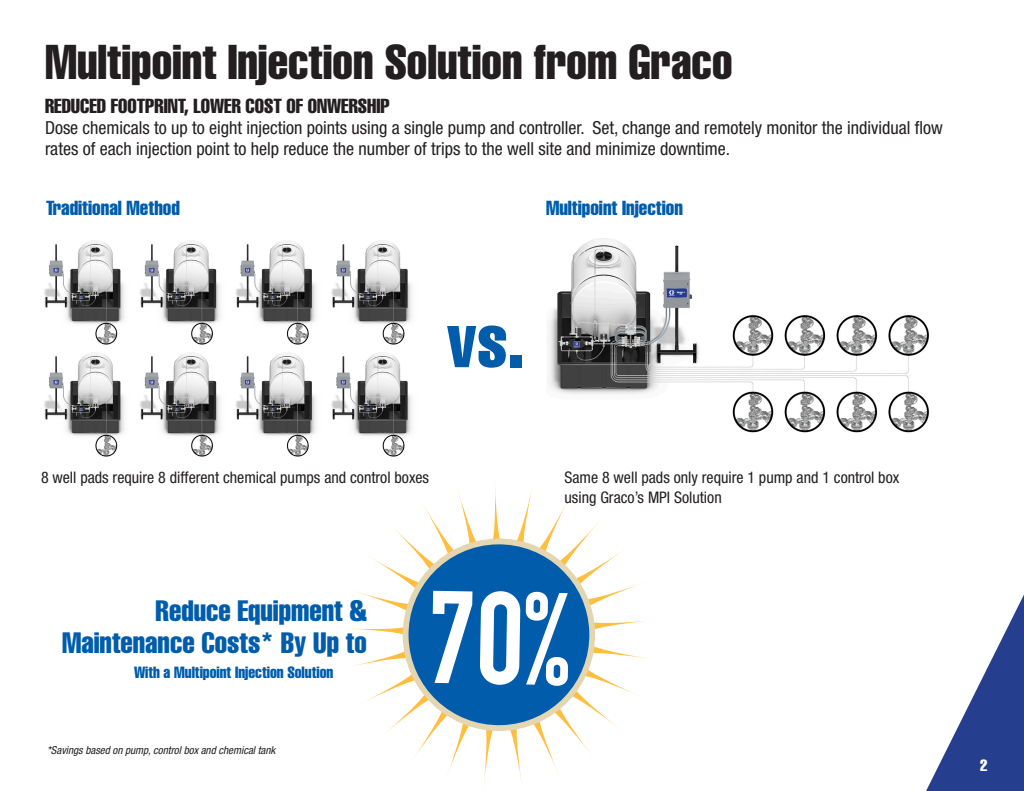
<style>
.page{position:relative;width:1024px;height:791px;background:#fff}
.page>*{position:absolute;margin:0;border:0;box-sizing:border-box;transform-origin:0 0}
.Body_Copy_White{font:72px "Helvetica LT Std Comp";color:#015dab}
.t1{font:48px "Helvetica LT Std Comp";color:#231f20}
.Body_Copy_White-2{font:29px/32px "Helvetica LT Std Comp";color:#015dab;text-align:right}
.Body_Copy_White-3{font:20px "Helvetica LT Std Comp";color:#231f20}
.Body_Copy_White-4{font:20px "Helvetica LT Std Comp";color:#015dab}
.Body_Copy_White-5{font:condensed 18px/21px "Helvetica Neue LT Std";color:#231f20}
.Body_Copy_White-6{font:condensed 16px/19.2px "Helvetica Neue LT Std";color:#231f20}
.Body_Copy_White-7{font:16px "Helvetica LT Std Comp";color:#015dab}
.Body_Copy_White-8{font:16px "Helvetica LT Std Comp";color:#fff}
.Body_Copy_White-9{font:italic condensed 11px "Helvetica Neue LT Std";color:#231f20}
</style>
<div class="page">
<svg style="left:926px;top:595px;width:98px;height:196px"></svg>
<img style="left:44px;top:240px;width:368px;height:217px">
<img style="left:549px;top:238px;width:380px;height:195px">
<svg style="left:348px;top:482px;width:301px;height:303px"></svg>
<svg style="left:401px;top:537px;width:195px;height:195px"></svg>
<svg style="left:407px;top:543px;width:184px;height:183px;fill:#015dab"></svg>
<svg style="left:433px;top:591px;width:135px;height:95px"></svg>
<p class="t1" style="left:45px;top:32px;width:689px">Multipoint Injection Solution from Graco</p>
<p class="Body_Copy_White-3" style="left:45px;top:94px;width:346px">REDUCED FOOTPRINT, LOWER COST OF ONWERSHIP</p>
<p class="Body_Copy_White-5" style="left:45px;top:117px;width:899px">Dose chemicals to up to eight injection points using a single pump and controller. Set, change and remotely monitor the individual flow rates of each injection point to help reduce the number of trips to the well site and minimize downtime.</p>
<p class="Body_Copy_White-4" style="left:46px;top:195px;width:135px">Traditional Method</p>
<p class="Body_Copy_White-4" style="left:546px;top:195px;width:138px">Multipoint Injection</p>
<p class="Body_Copy_White" style="left:446px;top:296px;width:80px">vs.</p>
<p class="Body_Copy_White-6" style="left:41px;top:468px;width:390px">8 well pads require 8 different chemical pumps and control boxes</p>
<p class="Body_Copy_White-2" style="left:62px;top:594px;width:306px">Reduce Equipment &amp;<br>Maintenance Costs* By Up to</p>
<p class="Body_Copy_White-7" style="left:134px;top:662px;width:201px">With a Multipoint Injection Solution</p>
<p class="Body_Copy_White-9" style="left:47px;top:743px;width:230px">*Savings based on pump, control box and chemical tank</p>
<p class="Body_Copy_White-6" style="left:564px;top:468px;width:336px">Same 8 well pads only require 1 pump and 1 control box using Graco’s MPI Solution</p>
<p class="Body_Copy_White-8" style="left:980px;top:756px;width:9px">2</p>
</div>
